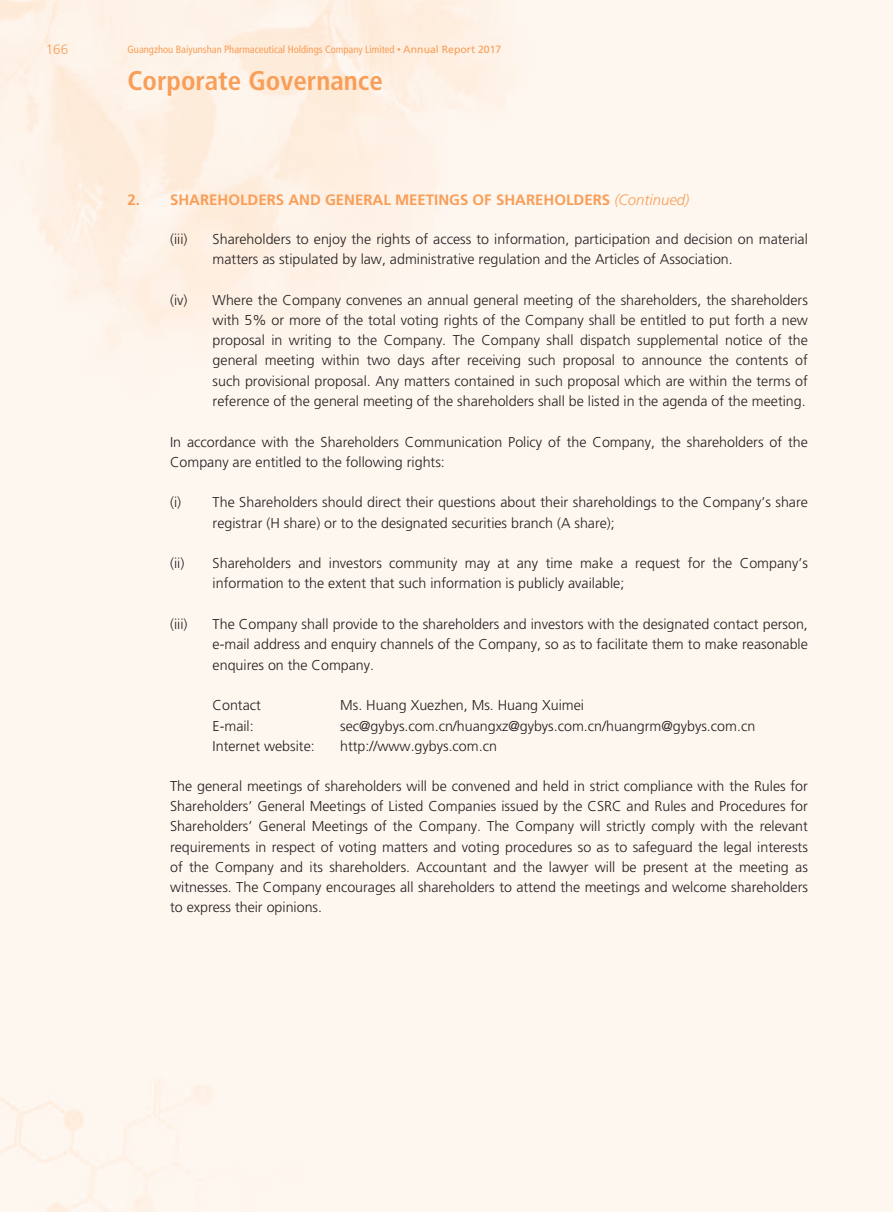
<style>
.page{position:relative;width:893px;height:1212px;background:#fff}
.page>*{position:absolute;margin:0;border:0;box-sizing:border-box;transform-origin:0 0}
.t1{font:700 condensed 27px "Frutiger";color:#f89e58}
.t2{font:700 15px "Frutiger";color:#f89e58}
.t3{font:300 14.25px/20.2px "Frutiger";color:#231f20}
.t4{font:300 13.5px "Frutiger";color:#f89e58}
.t5{font:condensed 10.5px "Frutiger";color:#f89e58}
.s1{font-stretch:normal;font-size:7.5px}
.s2{font-stretch:normal}
.s3{font-weight:300;font-style:italic}
</style>
<div class="page">
<p class="t4" style="left:46px;top:43px;width:24px">166</p>
<p class="t5" style="left:128px;top:44px;width:375px">Guangzhou Baiyunshan Pharmaceutical Holdings Company Limited <span class="s1">•</span> <span class="s2">Annual Report 2017</span></p>
<p class="t1" style="left:128px;top:67px;width:257px">Corporate Governance</p>
<p class="t2" style="left:128px;top:192px;width:563px">2. SHAREHOLDERS AND GENERAL MEETINGS OF SHAREHOLDERS <span class="s3">(Continued)</span></p>
<p class="t3" style="left:170px;top:230px;width:19px">(iii)</p>
<p class="t3" style="left:213px;top:230px;width:597px">Shareholders to enjoy the rights of access to information, participation and decision on material matters as stipulated by law, administrative regulation and the Articles of Association.</p>
<p class="t3" style="left:170px;top:290px;width:19px">(iv)</p>
<p class="t3" style="left:213px;top:290px;width:597px;text-align:justify">Where the Company convenes an annual general meeting of the shareholders, the shareholders with 5% or more of the total voting rights of the Company shall be entitled to put forth a new proposal in writing to the Company. The Company shall dispatch supplemental notice of the general meeting within two days after receiving such proposal to announce the contents of such provisional proposal. Any matters contained in such proposal which are within the terms of reference of the general meeting of the shareholders shall be listed in the agenda of the meeting.</p>
<p class="t3" style="left:170px;top:432px;width:639px">In accordance with the Shareholders Communication Policy of the Company, the shareholders of the<br>Company are entitled to the following rights:</p>
<p class="t3" style="left:213px;top:493px;width:597px;text-indent:-43px">(i) The Shareholders should direct their questions about their shareholdings to the Company’s share registrar (H share) or to the designated securities branch (A share);</p>
<p class="t3" style="left:170px;top:554px;width:16px">(ii)</p>
<p class="t3" style="left:213px;top:554px;width:597px">Shareholders and investors community may at any time make a request for the Company’s information to the extent that such information is publicly available;</p>
<p class="t3" style="left:170px;top:614px;width:19px">(iii)</p>
<p class="t3" style="left:213px;top:614px;width:597px;text-align:justify">The Company shall provide to the shareholders and investors with the designated contact person, e-mail address and enquiry channels of the Company, so as to facilitate them to make reasonable enquires on the Company.</p>
<p class="t3" style="left:213px;top:696px;width:50px">Contact</p>
<p class="t3" style="left:340px;top:696px;width:245px">Ms. Huang Xuezhen, Ms. Huang Xuimei</p>
<p class="t3" style="left:213px;top:716px;width:43px">E-mail:</p>
<p class="t3" style="left:340px;top:716px;width:417px">sec@gybys.com.cn/huangxz@gybys.com.cn/huangrm@gybys.com.cn</p>
<p class="t3" style="left:213px;top:737px;width:104px">Internet website:</p>
<p class="t3" style="left:340px;top:737px;width:158px">http://www.gybys.com.cn</p>
<p class="t3" style="left:170px;top:776px;width:639px;text-align:justify">The general meetings of shareholders will be convened and held in strict compliance with the Rules for Shareholders’ General Meetings of Listed Companies issued by the CSRC and Rules and Procedures for Shareholders’ General Meetings of the Company. The Company will strictly comply with the relevant requirements in respect of voting matters and voting procedures so as to safeguard the legal interests of the Company and its shareholders. Accountant and the lawyer will be present at the meeting as witnesses. The Company encourages all shareholders to attend the meetings and welcome shareholders to express their opinions.</p>
</div>
